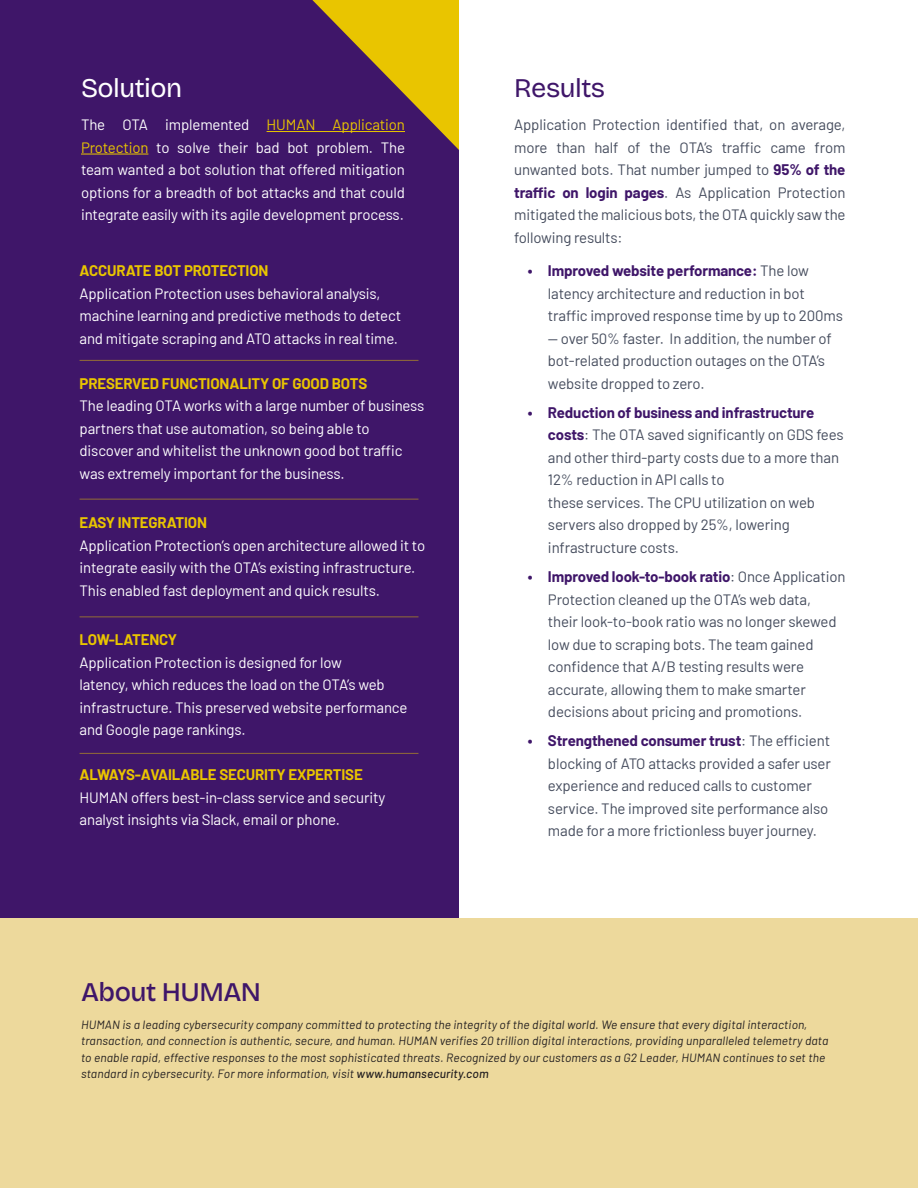
<style>
.page{position:relative;width:918px;height:1188px;background:#fff}
.page>*{position:absolute;margin:0;border:0;box-sizing:border-box;transform-origin:0 0}
.t1{font:500 27px "Bricolage Grotesque";letter-spacing:-.02em;color:#3f1669}
.t2{font:27px "Bricolage Grotesque";letter-spacing:-.02em;color:#fff}
.t3{font:27px "Bricolage Grotesque";letter-spacing:-.02em;color:#3f1669}
.t4{font:15px/22.5px "Barlow";letter-spacing:-.01em;color:#454c5d}
.t5{font:15px/22.5px "Barlow";letter-spacing:-.01em;color:#fff}
.t6{font:italic 12px/16.5px "Barlow";letter-spacing:.01em;color:#231f20}
.s1{color:#e9c500}
.s2{font-weight:700;color:#e9c500}
.s3{font-weight:700;color:#3f1669}
.s4{font-weight:500}
</style>
<div class="page">
<div style="left:0;top:918px;width:918px;height:270px;background:#edd99c"></div>
<div style="left:0;top:0;width:459px;height:918px;background:#3f1669"></div>
<hr style="left:267px;top:131px;width:138px;height:1px;background:#e9c500">
<hr style="left:81px;top:154px;width:67px;height:1px;background:#e9c500">
<hr style="left:80px;top:753px;width:338px;height:1px;background:#e9c500">
<hr style="left:80px;top:616px;width:338px;height:1px;background:#e9c500">
<hr style="left:80px;top:499px;width:338px;height:1px;background:#e9c500">
<hr style="left:80px;top:360px;width:338px;height:1px;background:#e9c500">
<svg style="left:312px;top:0;width:147px;height:150px"></svg>
<p class="t2" style="left:81px;top:66px;width:103px">Solution</p>
<p class="t5" style="left:81px;top:113px;width:326px;text-align:justify">The OTA implemented <span class="s1">HUMAN Application Protection</span> to solve their bad bot problem. The team wanted a bot solution that offered mitigation options for a breadth of bot attacks and that could integrate easily with its agile development process.</p>
<p class="t5" style="left:80px;top:258px;width:323px"><span class="s2">ACCURATE BOT PROTECTION<br></span>Application Protection uses behavioral analysis, machine learning and predictive methods to detect and mitigate scraping and ATO attacks in real time.</p>
<p class="t5" style="left:80px;top:371px;width:346px"><span class="s2">PRESERVED FUNCTIONALITY OF GOOD BOTS<br></span>The leading OTA works with a large number of business partners that use automation, so being able to discover and whitelist the unknown good bot traffic was extremely important for the business.</p>
<p class="t5" style="left:80px;top:510px;width:347px"><span class="s2">EASY INTEGRATION<br></span>Application Protection’s open architecture allowed it to integrate easily with the OTA’s existing infrastructure.<br>This enabled fast deployment and quick results.</p>
<p class="t5" style="left:80px;top:627px;width:329px"><span class="s2">LOW-LATENCY<br></span>Application Protection is designed for low<br>latency, which reduces the load on the OTA’s web infrastructure. This preserved website performance and Google page rankings.</p>
<p class="t5" style="left:80px;top:762px;width:307px"><span class="s2">ALWAYS-AVAILABLE SECURITY EXPERTISE<br></span>HUMAN offers best-in-class service and security analyst insights via Slack, email or phone.</p>
<p class="t3" style="left:514px;top:66px;width:93px">Results</p>
<p class="t4" style="left:514px;top:113px;width:333px;text-align:justify">Application Protection identified that, on average, more than half of the OTA’s traffic came from unwanted bots. That number jumped to <span class="s3">95% of the traffic on login pages</span>. As Application Protection mitigated the malicious bots, the OTA quickly saw the following results:</p>
<p class="t4" style="left:548px;top:258px;width:296px;text-indent:-20px"><span class="s3">• Improved website performance:</span> The low latency architecture and reduction in bot traffic improved response time by up to 200ms</p>
<p class="t4" style="left:548px;top:326px;width:285px">— over 50% faster. In addition, the number of bot-related production outages on the OTA’s website dropped to zero.</p>
<p class="t4" style="left:548px;top:400px;width:297px;text-indent:-20px"><span class="s3">• Reduction of business and infrastructure costs</span>: The OTA saved significantly on GDS fees and other third-party costs due to a more than 12% reduction in API calls to<br>these services. The CPU utilization on web servers also dropped by 25%, lowering infrastructure costs.</p>
<p class="t4" style="left:548px;top:564px;width:299px;text-indent:-20px"><span class="s3">• Improved look-to-book ratio</span>: Once Application Protection cleaned up the OTA’s web data,<br>their look-to-book ratio was no longer skewed low due to scraping bots. The team gained confidence that A/B testing results were accurate, allowing them to make smarter decisions about pricing and promotions.</p>
<p class="t4" style="left:548px;top:729px;width:284px;text-indent:-20px"><span class="s3">• Strengthened consumer trust</span>: The efficient blocking of ATO attacks provided a safer user experience and reduced calls to customer service. The improved site performance also made for a more frictionless buyer journey.</p>
<p class="t1" style="left:81px;top:971px;width:182px">About HUMAN</p>
<p class="t6" style="left:81px;top:1015px;width:749px">HUMAN is a leading cybersecurity company committed to protecting the integrity of the digital world. We ensure that every digital interaction, transaction, and connection is authentic, secure, and human. HUMAN verifies 20 trillion digital interactions, providing unparalleled telemetry data to enable rapid, effective responses to the most sophisticated threats. Recognized by our customers as a G2 Leader, HUMAN continues to set the standard in cybersecurity. For more information, visit <span class="s4">www.humansecurity.com</span></p>
</div>
